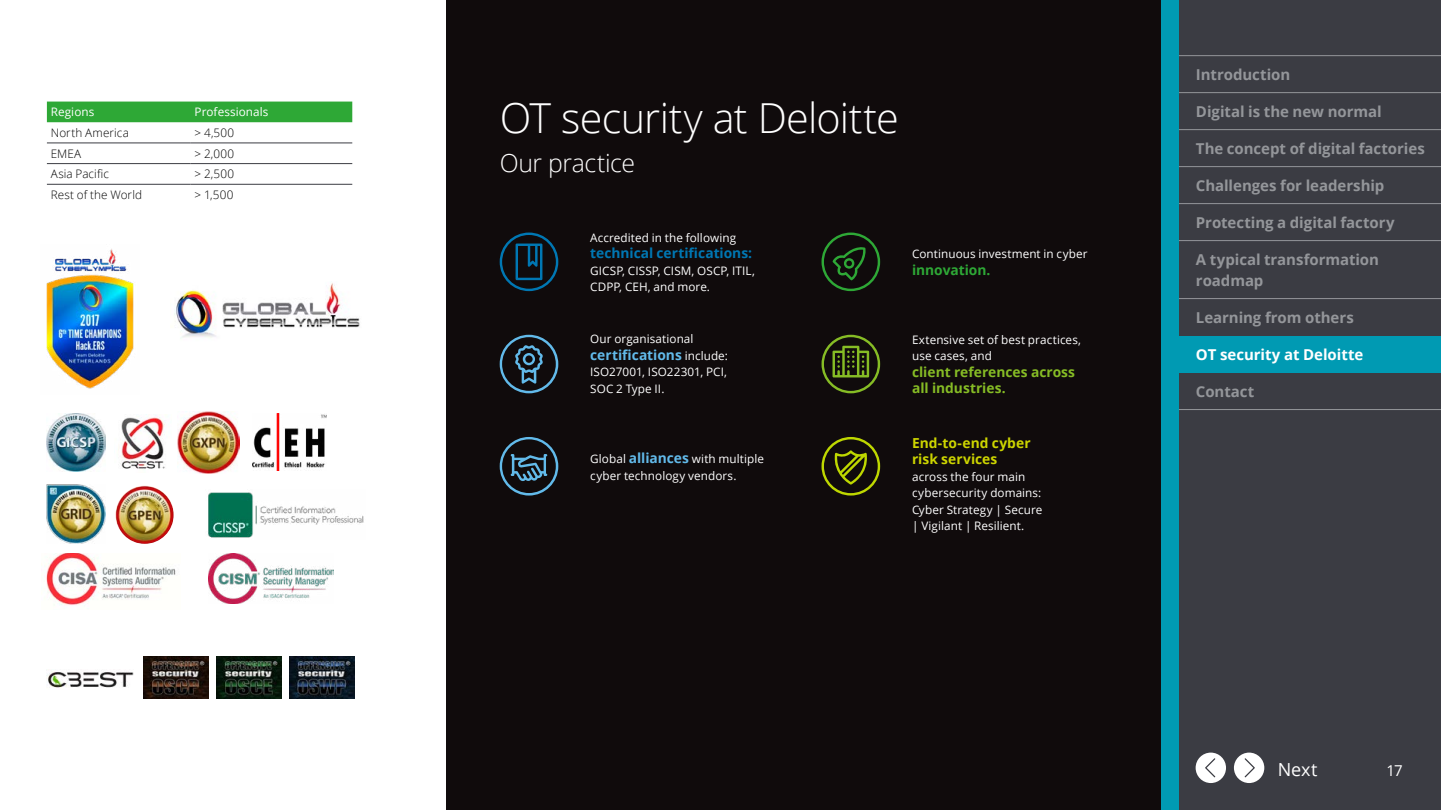
<style>
.page{position:relative;width:1441px;height:810px;background:#fff}
.page>*{position:absolute;margin:0;border:0;box-sizing:border-box;transform-origin:0 0}
.t1{font:300 41.4px "Open Sans";letter-spacing:-.015em;color:#fff}
.t2{font:300 24.75px "Open Sans";letter-spacing:-.015em;color:#fff}
.t3{font:18px "Open Sans";color:#fff}
.t4{font:700 15px/21px "Open Sans";letter-spacing:-.005em;color:#94969a}
.t5{font:700 15px "Open Sans";letter-spacing:-.005em;color:#fff}
.t6{font:15px "Open Sans";color:#fff}
.t7{font:700 13.8px/16.5px "Open Sans";color:#86bc25}
.t8{font:700 13.8px/16.5px "Open Sans";letter-spacing:.005em;color:#cdd500}
.t9{font:700 13.8px "Open Sans";color:#0077b3}
.t10{font:700 13.8px "Open Sans";color:#62baea}
.t11{font:700 13.8px "Open Sans";letter-spacing:-.005em;color:#2ea836}
.t12{font:11.7px/16.5px "Open Sans";letter-spacing:.005em;color:#fff}
.t13{font:300 11.7px "Open Sans";letter-spacing:.01em;color:#000}
.s1{font-weight:400;font-size:11.7px;color:#fff}
.s2{font-weight:700;font-size:13.8px;color:#62baea}
</style>
<div class="page">
<div style="left:1178px;top:0;width:262px;height:810px;background:#3b3c43"></div>
<div style="left:1160px;top:0;width:18px;height:810px;background:#009ab3"></div>
<div style="left:446px;top:0;width:714px;height:810px;background:#100b0c"></div>
<svg style="left:1233px;top:753px;width:30px;height:30px"></svg>
<svg style="left:1195px;top:753px;width:30px;height:30px"></svg>
<div style="left:1178px;top:336px;width:262px;height:37px;background:#009ab3"></div>
<hr style="left:1178px;top:409px;width:262px;height:1px;background:#94969a">
<hr style="left:1178px;top:55px;width:262px;height:1px;background:#94969a">
<hr style="left:1178px;top:92px;width:262px;height:1px;background:#94969a">
<hr style="left:1178px;top:129px;width:262px;height:1px;background:#94969a">
<hr style="left:1178px;top:166px;width:262px;height:1px;background:#94969a">
<hr style="left:1178px;top:240px;width:262px;height:1px;background:#94969a">
<hr style="left:1178px;top:203px;width:262px;height:1px;background:#94969a">
<hr style="left:1178px;top:298px;width:262px;height:1px;background:#94969a">
<svg style="left:499px;top:335px;width:59px;height:58px"></svg>
<svg style="left:499px;top:437px;width:59px;height:59px"></svg>
<svg style="left:499px;top:233px;width:59px;height:58px"></svg>
<svg style="left:821px;top:335px;width:59px;height:58px"></svg>
<svg style="left:821px;top:233px;width:59px;height:58px"></svg>
<svg style="left:821px;top:437px;width:59px;height:59px"></svg>
<img style="left:47px;top:670px;width:87px;height:18px">
<img style="left:252px;top:413px;width:75px;height:58px">
<img style="left:41px;top:553px;width:135px;height:52px">
<img style="left:208px;top:554px;width:125px;height:49px">
<img style="left:208px;top:492px;width:156px;height:46px">
<img style="left:118px;top:417px;width:47px;height:52px">
<img style="left:47px;top:414px;width:58px;height:58px">
<img style="left:174px;top:283px;width:186px;height:55px">
<img style="left:47px;top:484px;width:59px;height:59px">
<img style="left:177px;top:411px;width:62px;height:62px">
<img style="left:46px;top:249px;width:88px;height:140px">
<img style="left:217px;top:656px;width:64px;height:42px">
<img style="left:144px;top:656px;width:64px;height:43px">
<img style="left:290px;top:656px;width:64px;height:42px">
<img style="left:116px;top:486px;width:58px;height:58px;border-radius:29px">
<div style="left:47px;top:102px;width:305px;height:20px;background:#2ea836"></div>
<hr style="left:47px;top:143px;width:144px;height:1px;background:#3b3c43">
<hr style="left:191px;top:143px;width:161px;height:1px;background:#3b3c43">
<hr style="left:47px;top:163px;width:144px;height:1px;background:#3b3c43">
<hr style="left:191px;top:163px;width:161px;height:1px;background:#3b3c43">
<hr style="left:47px;top:184px;width:144px;height:1px;background:#3b3c43">
<hr style="left:191px;top:184px;width:161px;height:1px;background:#3b3c43">
<p class="t12" style="left:51px;top:104px;width:45px">Regions</p>
<p class="t12" style="left:195px;top:104px;width:75px">Professionals</p>
<p class="t13" style="left:51px;top:125px;width:80px">North America</p>
<p class="t13" style="left:195px;top:125px;width:41px">&gt; 4,500</p>
<p class="t13" style="left:51px;top:145px;width:32px">EMEA</p>
<p class="t13" style="left:195px;top:145px;width:41px">&gt; 2,000</p>
<p class="t13" style="left:51px;top:166px;width:60px">Asia Pacific</p>
<p class="t13" style="left:195px;top:166px;width:41px">&gt; 2,500</p>
<p class="t13" style="left:51px;top:187px;width:93px">Rest of the World</p>
<p class="t13" style="left:195px;top:187px;width:40px">&gt; 1,500</p>
<h1 class="t1" style="left:499px;top:90px;width:400px">OT security at Deloitte</h1>
<h2 class="t2" style="left:499px;top:146px;width:137px">Our practice</h2>
<p class="t12" style="left:590px;top:229px;width:147px">Accredited in the following</p>
<p class="t9" style="left:590px;top:243px;width:163px">technical certifications:</p>
<p class="t12" style="left:590px;top:262px;width:166px">GICSP, CISSP, CISM, OSCP, ITIL,<br>CDPP, CEH, and more.</p>
<p class="t12" style="left:590px;top:331px;width:105px">Our organisational</p>
<p class="t10" style="left:590px;top:345px;width:139px">certifications <span class="s1">include:</span></p>
<p class="t12" style="left:590px;top:364px;width:138px">ISO27001, ISO22301, PCI,<br>SOC 2 Type II.</p>
<p class="t12" style="left:590px;top:450px;width:175px">Global <span class="s2">alliances</span> with multiple cyber technology vendors.</p>
<p class="t12" style="left:911px;top:245px;width:177px">Continuous investment in cyber</p>
<p class="t11" style="left:911px;top:260px;width:80px">innovation.</p>
<p class="t12" style="left:911px;top:331px;width:170px">Extensive set of best practices, use cases, and</p>
<p class="t7" style="left:911px;top:363px;width:164px">client references across all industries.</p>
<p class="t8" style="left:911px;top:434px;width:120px">End-to-end cyber risk services</p>
<p class="t12" style="left:911px;top:468px;width:132px">across the four main cybersecurity domains:<br>Cyber Strategy | Secure | Vigilant | Resilient.</p>
<p class="t4" style="left:1195px;top:64px;width:96px">Introduction</p>
<p class="t4" style="left:1195px;top:101px;width:187px">Digital is the new normal</p>
<p class="t4" style="left:1195px;top:138px;width:230px">The concept of digital factories</p>
<p class="t4" style="left:1195px;top:175px;width:190px">Challenges for leadership</p>
<p class="t4" style="left:1195px;top:212px;width:200px">Protecting a digital factory</p>
<p class="t4" style="left:1195px;top:249px;width:184px">A typical transformation roadmap</p>
<p class="t4" style="left:1195px;top:307px;width:159px">Learning from others</p>
<p class="t5" style="left:1195px;top:344px;width:169px">OT security at Deloitte</p>
<p class="t4" style="left:1195px;top:380px;width:60px">Contact</p>
<h3 class="t3" style="left:1277px;top:757px;width:41px">Next</h3>
<p class="t6" style="left:1386px;top:760px;width:18px">17</p>
</div>
